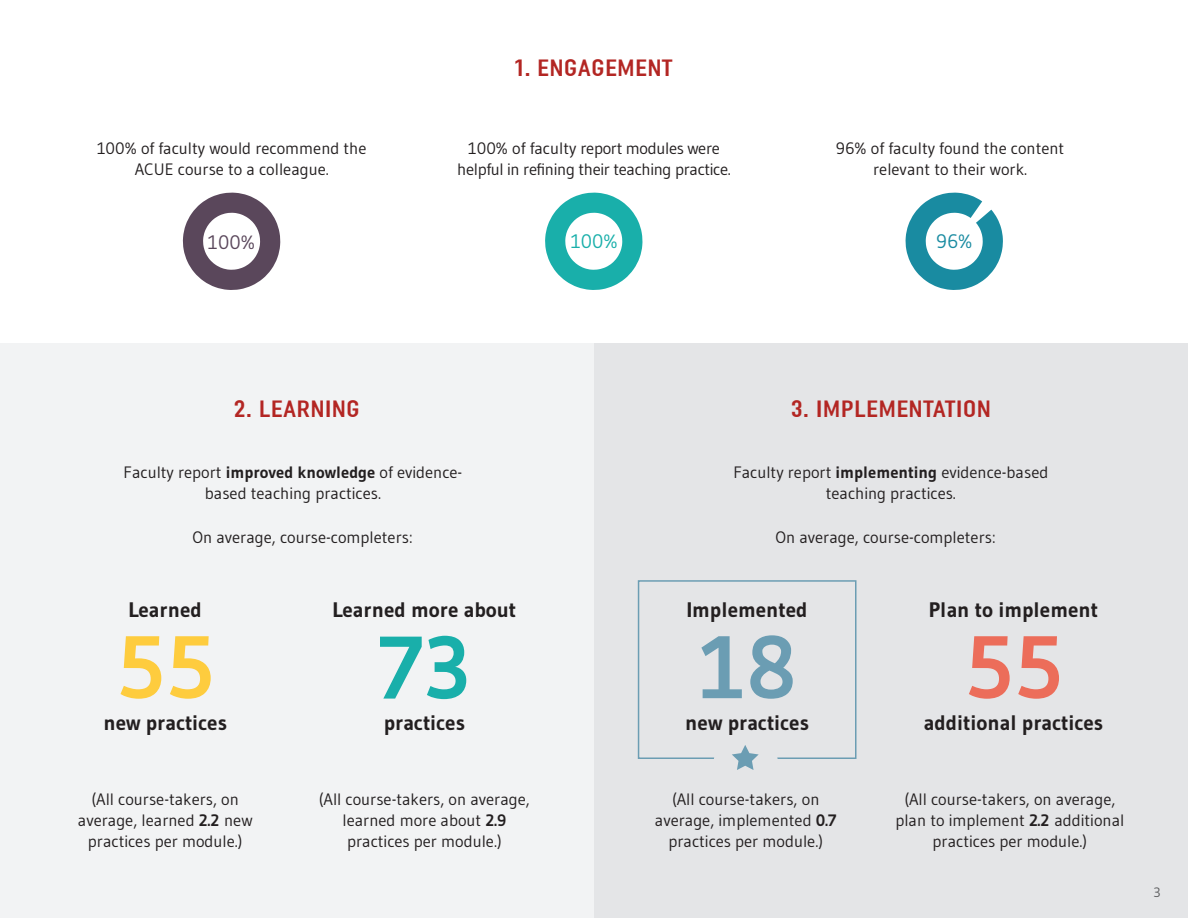
<style>
.page{position:relative;width:1188px;height:918px;background:#fff}
.page>*{position:absolute;margin:0;border:0;box-sizing:border-box;transform-origin:0 0}
.t1{font:700 88.5px "Gudea";color:#fecc3e}
.t2{font:700 88.5px "Gudea";color:#19afaa}
.t3{font:700 88.5px "Gudea";color:#6b9db3}
.t4{font:700 88.5px "Gudea";color:#ec6d5a}
.t5{font:24px "Linotype Ordinar";letter-spacing:.025em;color:#b32623}
.t6{font:700 21px "Gudea";color:#231f20}
.t7{font:19.5px "Gudea";color:#5a475b}
.t8{font:19.5px "Gudea";color:#19afaa}
.t9{font:19.5px "Gudea";color:#198ba1}
.t10{font:16.5px/21px "Gudea";color:#231f20;text-align:center}
.t11{font:16.5px/21px "Gudea";letter-spacing:-.02em;color:#231f20;text-align:center}
.t12{font:13.5px "Gudea";color:#57585a}
.s1{font-weight:700}
</style>
<div class="page">
<div style="left:594px;top:344px;width:594px;height:574px;background:#e4e5e7"></div>
<div style="left:638px;top:580px;width:218px;height:179px;border:2px solid #6b9db3"></div>
<div style="left:0;top:344px;width:594px;height:574px;background:#f2f3f4"></div>
<div style="left:714px;top:731px;width:64px;height:65px;background:#e4e5e7;border-radius:50%"></div>
<svg style="left:732px;top:745px;width:27px;height:25px"></svg>
<h2 class="t5" style="left:515px;top:54px;width:159px">1. ENGAGEMENT</h2>
<p class="t10" style="left:97px;top:138px;width:271px">100% of faculty would recommend the<br>ACUE course to a colleague.</p>
<p class="t11" style="left:457px;top:138px;width:275px">100% of faculty report modules were helpful in refining their teaching practice.</p>
<p class="t10" style="left:836px;top:138px;width:230px">96% of faculty found the content relevant to their work.</p>
<p class="t7" style="left:208px;top:230px;width:49px">100%</p>
<p class="t9" style="left:936px;top:229px;width:38px">96%</p>
<p class="t8" style="left:571px;top:229px;width:49px">100%</p>
<h2 class="t5" style="left:234px;top:394px;width:127px">2. LEARNING</h2>
<p class="t10" style="left:124px;top:461px;width:340px">Faculty report <span class="s1">improved knowledge</span> of evidence&shy;based teaching practices.</p>
<p class="t10" style="left:192px;top:526px;width:222px">On average, course-completers:</p>
<p class="t6" style="left:129px;top:597px;width:75px">Learned</p>
<p class="t1" style="left:116px;top:612px;width:100px">55</p>
<p class="t6" style="left:103px;top:709px;width:125px">new practices</p>
<p class="t6" style="left:333px;top:597px;width:185px">Learned more about</p>
<p class="t2" style="left:379px;top:613px;width:93px">73</p>
<p class="t6" style="left:384px;top:709px;width:83px">practices</p>
<p class="t10" style="left:78px;top:789px;width:176px">(All course-takers, on average, learned <span class="s1">2.2</span> new practices per module.)</p>
<p class="t10" style="left:319px;top:789px;width:213px">(All course-takers, on average, learned more about <span class="s1">2.9 </span>practices per module.)</p>
<h2 class="t5" style="left:791px;top:394px;width:201px">3. IMPLEMENTATION</h2>
<p class="t10" style="left:733px;top:461px;width:317px">Faculty report <span class="s1">implementing</span> evidence-based teaching practices.</p>
<p class="t10" style="left:775px;top:526px;width:222px">On average, course-completers:</p>
<p class="t6" style="left:687px;top:597px;width:122px">Implemented</p>
<p class="t3" style="left:700px;top:612px;width:98px">18</p>
<p class="t6" style="left:685px;top:709px;width:125px">new practices</p>
<p class="t6" style="left:929px;top:597px;width:171px">Plan to implement</p>
<p class="t4" style="left:964px;top:612px;width:100px">55</p>
<p class="t6" style="left:924px;top:709px;width:181px">additional practices</p>
<p class="t10" style="left:655px;top:789px;width:183px">(All course-takers, on average, implemented <span class="s1">0.7 </span>practices per module.)</p>
<p class="t10" style="left:895px;top:789px;width:231px">(All course-takers, on average, plan to implement <span class="s1">2.2</span> additional practices per module.)</p>
<p class="t12" style="left:1154px;top:884px;width:9px">3</p>
</div>
